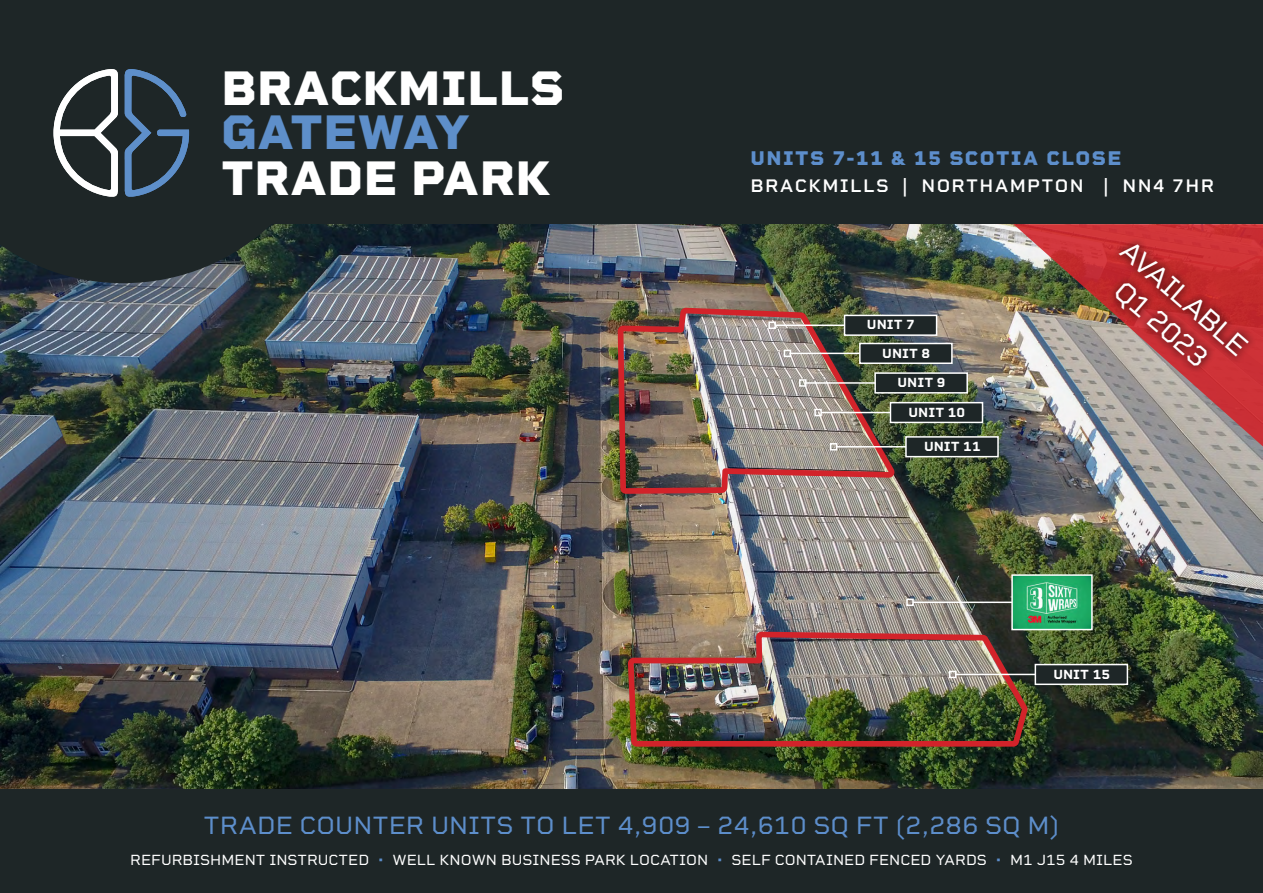
<style>
.page{position:relative;width:1263px;height:893px;background:#1e2627}
.page>*{position:absolute;margin:0;border:0;box-sizing:border-box;transform-origin:0 0}
.t1{font:800 49.35px "Rigid Square";color:#fff}
.t2{font:800 49.35px "Rigid Square";letter-spacing:-.025em;color:#5e8fca}
.t3{font:28.65px/34.5px "Rigid Square";color:#fff;text-align:center}
.t4{font:25.5px "Rigid Square";color:#5d8ecb}
.t5{font:800 20.25px "Rigid Square";letter-spacing:.07em;color:#5d8ecb}
.t6{font:600 18.45px "Rigid Square";letter-spacing:.07em;color:#fff}
.t7{font:15px "Rigid Square";color:#fff}
.t8{font:700 13.5px/28px "Rigid Square";color:#fff}
.s1{color:#5d8ecb}
</style>
<div class="page">
<img style="left:0;top:224px;width:1263px;height:564px">
<svg style="left:0;top:125px;width:339px;height:158px"></svg>
<svg style="left:54px;top:69px;width:64px;height:129px"></svg>
<svg style="left:124px;top:69px;width:65px;height:129px"></svg>
<img style="left:1013px;top:224px;width:250px;height:228px">
<svg style="left:1108px;top:237px;width:148px;height:136px;background:#b4383a"></svg>
<img style="left:613px;top:305px;width:286px;height:484px">
<img style="left:623px;top:387px;width:409px;height:402px">
<div style="left:844px;top:315px;width:93px;height:21px;background:#1e2627;border:2px solid #fff"></div>
<div style="left:859px;top:343px;width:94px;height:21px;background:#1e2627;border:2px solid #fff"></div>
<div style="left:874px;top:372px;width:94px;height:22px;background:#1e2627;border:2px solid #fff"></div>
<div style="left:890px;top:402px;width:93px;height:21px;background:#1e2627;border:2px solid #fff"></div>
<div style="left:905px;top:436px;width:94px;height:21px;background:#1e2627;border:2px solid #fff"></div>
<div style="left:1034px;top:664px;width:94px;height:21px;background:#1e2627;border:2px solid #fff"></div>
<hr style="left:775px;top:324px;width:69px;height:2px;background:#fff">
<div style="left:768px;top:321px;width:8px;height:8px;border:2px solid #fff"></div>
<hr style="left:790px;top:353px;width:70px;height:1px;background:#fff">
<div style="left:784px;top:350px;width:7px;height:7px;border:2px solid #fff"></div>
<hr style="left:806px;top:382px;width:69px;height:2px;background:#fff">
<div style="left:799px;top:379px;width:7px;height:8px;border:2px solid #fff"></div>
<hr style="left:821px;top:412px;width:69px;height:1px;background:#fff">
<div style="left:814px;top:409px;width:8px;height:7px;border:2px solid #fff"></div>
<hr style="left:837px;top:446px;width:69px;height:1px;background:#fff">
<div style="left:830px;top:443px;width:7px;height:7px;border:2px solid #fff"></div>
<hr style="left:956px;top:674px;width:79px;height:1px;background:#fff">
<div style="left:949px;top:671px;width:7px;height:7px;border:2px solid #fff"></div>
<hr style="left:913px;top:602px;width:100px;height:1px;background:#fff">
<div style="left:906px;top:599px;width:8px;height:7px;border:2px solid #fff"></div>
<img style="left:1014px;top:577px;width:76px;height:50px">
<div style="left:1011px;top:574px;width:82px;height:56px;border:2px solid #fff"></div>
<h1 class="t1" style="left:221px;top:58px;width:345px">BRACKMILLS</h1>
<h1 class="t2" style="left:221px;top:102px;width:251px">GATEWAY</h1>
<h1 class="t1" style="left:221px;top:148px;width:331px">TRADE PARK</h1>
<h3 class="t5" style="left:750px;top:146px;width:372px">UNITS 7-11 &amp; 15 SCOTIA CLOSE</h3>
<p class="t6" style="left:750px;top:174px;width:465px">BRACKMILLS | NORTHAMPTON | NN4 7HR</p>
<p class="t8" style="left:882px;top:311px;width:49px;text-indent:-15px">UNIT 7<br>UNIT 8</p>
<p class="t8" style="left:908px;top:368px;width:58px;line-height:29.5px;text-indent:-11px">UNIT 9<br>UNIT 10</p>
<p class="t8" style="left:924px;top:432px;width:58px">UNIT 11</p>
<h2 class="t3" style="left:1135px;top:233px;width:160px;rotate:41deg">AVAILABLE<br>Q1 2023</h2>
<p class="t8" style="left:1053px;top:660px;width:58px">UNIT 15</p>
<h3 class="t4" style="left:204px;top:810px;width:857px">TRADE COUNTER UNITS TO LET 4,909 – 24,610 SQ FT (2,286 SQ M)</h3>
<p class="t7" style="left:130px;top:851px;width:1004px">REFURBISHMENT INSTRUCTED <span class="s1">•</span> WELL KNOWN BUSINESS PARK LOCATION <span class="s1">•</span> SELF CONTAINED FENCED YARDS <span class="s1">•</span> M1 J15 4 MILES</p>
</div>
